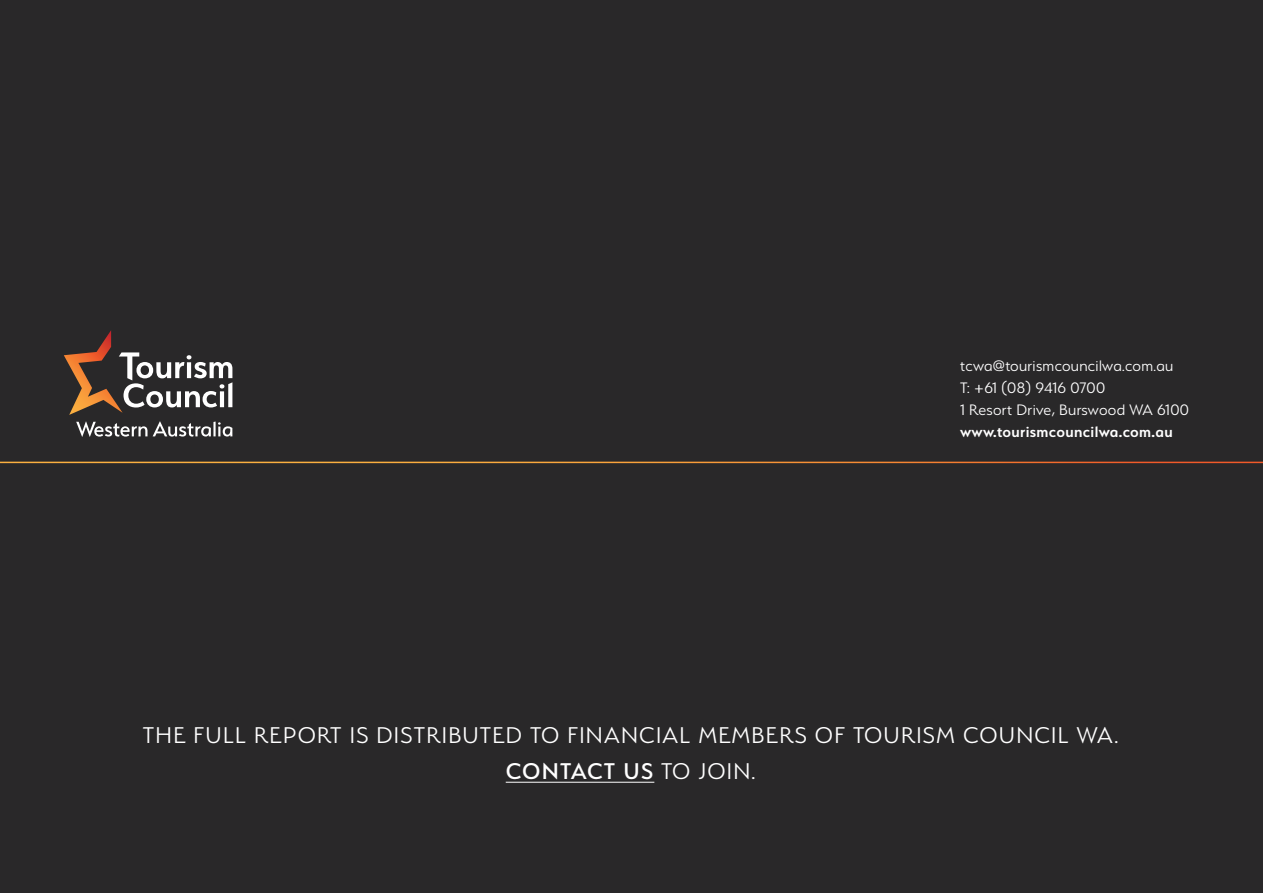
<style>
.page{position:relative;width:1263px;height:893px;background:#292829}
.page>*{position:absolute;margin:0;border:0;box-sizing:border-box;transform-origin:0 0}
.Main_Section_Heading{font:300 25.5px "Serenity";letter-spacing:.05em;color:#fff}
.Main_Section_Heading-2{font:500 25.5px "Serenity";letter-spacing:.05em;color:#fff}
.t1{font:300 16.95px "Serenity";letter-spacing:.02em;color:#fff}
.t2{font:600 16.95px "Serenity";letter-spacing:.02em;color:#fff}
.t3{font:300 16.95px "Serenity";letter-spacing:-.005em;color:#fff}
.s1{font-weight:300}
</style>
<div class="page">
<hr style="left:0;top:462px;width:1263px;height:1px;background:#fff">
<svg style="left:76px;top:421px;width:71px;height:16px"></svg>
<svg style="left:153px;top:421px;width:58px;height:16px"></svg>
<hr style="left:213px;top:422px;width:3px;height:14px;background:#fff">
<svg style="left:218px;top:422px;width:14px;height:14px"></svg>
<svg style="left:64px;top:330px;width:168px;height:85px"></svg>
<hr style="left:506px;top:782px;width:148px;height:1px;background:#fff">
<p class="t1" style="left:960px;top:357px;width:215px">tcwa@tourismcouncilwa.com.au</p>
<p class="t3" style="left:960px;top:379px;width:147px">T: +61 (08) 9416 0700</p>
<p class="t1" style="left:960px;top:401px;width:230px">1 Resort Drive, Burswood WA 6100</p>
<p class="t2" style="left:960px;top:422px;width:214px">www.tourismcouncilwa.com.au</p>
<p class="Main_Section_Heading" style="left:143px;top:722px;width:977px">THE FULL REPORT IS DISTRIBUTED TO FINANCIAL MEMBERS OF TOURISM COUNCIL WA.</p>
<p class="Main_Section_Heading-2" style="left:506px;top:757px;width:251px">CONTACT US <span class="s1">TO JOIN.</span></p>
</div>
